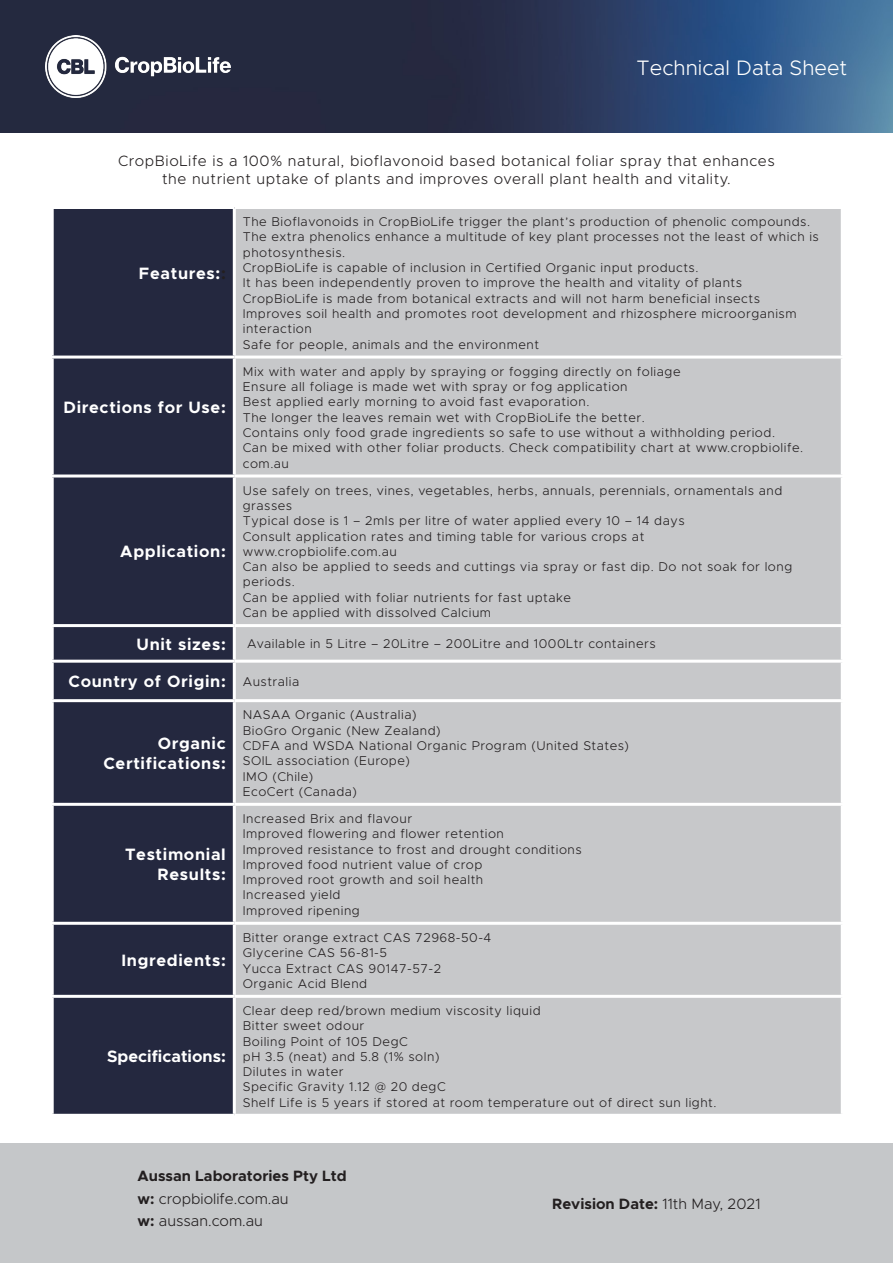
<style>
.page{position:relative;width:893px;height:1263px;background:#fff}
.page>*{position:absolute;margin:0;border:0;box-sizing:border-box;transform-origin:0 0}
.t1{font:300 21px "Metropolis";color:#fff}
.t2{font:700 16.5px/19.8px "Metropolis";letter-spacing:.04em;color:#fff;text-align:right}
.t3{font:700 16.5px "Metropolis";color:#fff}
.t4{font:300 15px "Metropolis";letter-spacing:.04em;color:#231f20}
.t5{font:700 15px "Metropolis";color:#231f20}
.t6{font:300 15px "Metropolis";color:#231f20}
.t7{font:300 12.75px/15.3px "Metropolis";letter-spacing:.04em;color:#231f20}
.s1{color:#231f20}
.s2{font-weight:700}
.s3{font-weight:300}
</style>
<div class="page">
<img style="left:0;top:0;width:893px;height:133px">
<img style="left:46px;top:36px;width:185px;height:61px">
<div style="left:52px;top:207px;width:182px;height:150px;background:#24283f"></div>
<div style="left:236px;top:209px;width:605px;height:905px;background:#c7c8ca"></div>
<div style="left:54px;top:359px;width:179px;height:755px;background:#24283f"></div>
<hr style="left:51px;top:206px;width:183px;height:3px;background:#fff">
<hr style="left:51px;top:209px;width:3px;height:147px;background:#fff">
<hr style="left:233px;top:209px;width:3px;height:147px;background:#fff">
<hr style="left:51px;top:356px;width:183px;height:3px;background:#fff">
<hr style="left:234px;top:356px;width:610px;height:3px;background:#fff">
<hr style="left:51px;top:474px;width:183px;height:3px;background:#fff">
<hr style="left:234px;top:474px;width:610px;height:3px;background:#fff">
<hr style="left:51px;top:624px;width:183px;height:3px;background:#fff">
<hr style="left:234px;top:624px;width:610px;height:3px;background:#fff">
<hr style="left:51px;top:660px;width:183px;height:3px;background:#fff">
<hr style="left:234px;top:660px;width:610px;height:3px;background:#fff">
<hr style="left:51px;top:699px;width:183px;height:3px;background:#fff">
<hr style="left:234px;top:699px;width:610px;height:3px;background:#fff">
<hr style="left:51px;top:803px;width:183px;height:3px;background:#fff">
<hr style="left:234px;top:803px;width:610px;height:3px;background:#fff">
<hr style="left:51px;top:922px;width:183px;height:3px;background:#fff">
<hr style="left:234px;top:922px;width:610px;height:3px;background:#fff">
<hr style="left:51px;top:995px;width:183px;height:3px;background:#fff">
<hr style="left:234px;top:995px;width:610px;height:3px;background:#fff">
<div style="left:0;top:1143px;width:893px;height:120px;background:#c5c7c9"></div>
<p class="t1" style="left:637px;top:55px;width:212px">Technical Data Sheet</p>
<p class="t4" style="left:118px;top:152px;width:658px">CropBioLife is a 100% natural, bioflavonoid based botanical foliar spray that enhances</p>
<p class="t4" style="left:162px;top:170px;width:570px">the nutrient uptake of plants and improves overall plant health and vitality.</p>
<p class="t2" style="left:139px;top:263px;width:88px">Features:<span class="s1">:</span></p>
<p class="t2" style="left:63px;top:398px;width:164px">Directions for Use:</p>
<p class="t2" style="left:120px;top:542px;width:107px">Application:</p>
<p class="t7" style="left:243px;top:214px;width:569px">The Bioflavonoids in CropBioLife trigger the plant’s production of phenolic compounds.</p>
<p class="t7" style="left:243px;top:229px;width:578px">The extra phenolics enhance a multitude of key plant processes not the least of which is photosynthesis.</p>
<p class="t7" style="left:243px;top:260px;width:457px">CropBioLife is capable of inclusion in Certified Organic input products.</p>
<p class="t7" style="left:243px;top:275px;width:501px">It has been independently proven to improve the health and vitality of plants</p>
<p class="t7" style="left:243px;top:291px;width:519px">CropBioLife is made from botanical extracts and will not harm beneficial insects</p>
<p class="t7" style="left:243px;top:306px;width:555px">Improves soil health and promotes root development and rhizosphere microorganism interaction</p>
<p class="t7" style="left:243px;top:336px;width:298px">Safe for people, animals and the environment</p>
<p class="t7" style="left:243px;top:364px;width:439px">Mix with water and apply by spraying or fogging directly on foliage</p>
<p class="t7" style="left:243px;top:379px;width:386px">Ensure all foliage is made wet with spray or fog application</p>
<p class="t7" style="left:243px;top:394px;width:348px">Best applied early morning to avoid fast evaporation.</p>
<p class="t7" style="left:243px;top:409px;width:403px">The longer the leaves remain wet with CropBioLife the better.</p>
<p class="t7" style="left:243px;top:425px;width:534px">Contains only food grade ingredients so safe to use without a withholding period.</p>
<p class="t7" style="left:243px;top:440px;width:562px">Can be mixed with other foliar products. Check compatibility chart at www.cropbiolife. com.au</p>
<p class="t7" style="left:243px;top:483px;width:541px">Use safely on trees, vines, vegetables, herbs, annuals, perennials, ornamentals and grasses</p>
<p class="t7" style="left:243px;top:513px;width:443px">Typical dose is 1 – 2mls per litre of water applied every 10 – 14 days</p>
<p class="t7" style="left:243px;top:528px;width:403px">Consult application rates and timing table for various crops at</p>
<p class="t7" style="left:243px;top:544px;width:156px">www.cropbiolife.com.au</p>
<p class="t7" style="left:243px;top:559px;width:551px">Can also be applied to seeds and cuttings via spray or fast dip. Do not soak for long periods.</p>
<p class="t7" style="left:243px;top:590px;width:330px">Can be applied with foliar nutrients for fast uptake</p>
<p class="t7" style="left:243px;top:605px;width:250px">Can be applied with dissolved Calcium</p>
<p class="t2" style="left:137px;top:634px;width:91px">Unit sizes:</p>
<p class="t7" style="left:247px;top:636px;width:410px">Available in 5 Litre – 20Litre – 200Litre and 1000Ltr containers</p>
<p class="t2" style="left:69px;top:672px;width:159px">Country of Origin:</p>
<p class="t7" style="left:243px;top:674px;width:58px">Australia</p>
<p class="t2" style="left:103px;top:733px;width:124px">Organic<br>Certifications:</p>
<p class="t2" style="left:125px;top:845px;width:102px">Testimonial<br>Results:</p>
<p class="t2" style="left:122px;top:951px;width:106px">Ingredients:</p>
<p class="t3" style="left:107px;top:1046px;width:120px">Specifications:</p>
<p class="t7" style="left:243px;top:707px;width:175px">NASAA Organic (Australia)</p>
<p class="t7" style="left:243px;top:722px;width:199px">BioGro Organic (New Zealand)</p>
<p class="t7" style="left:243px;top:738px;width:388px">CDFA and WSDA National Organic Program (United States)</p>
<p class="t7" style="left:243px;top:753px;width:169px">SOIL association (Europe)</p>
<p class="t7" style="left:243px;top:768px;width:72px">IMO (Chile)</p>
<p class="t7" style="left:243px;top:784px;width:116px">EcoCert (Canada)</p>
<p class="t7" style="left:243px;top:811px;width:171px">Increased Brix and flavour</p>
<p class="t7" style="left:243px;top:826px;width:263px">Improved flowering and flower retention</p>
<p class="t7" style="left:243px;top:841px;width:340px">Improved resistance to frost and drought conditions</p>
<p class="t7" style="left:243px;top:857px;width:241px">Improved food nutrient value of crop</p>
<p class="t7" style="left:243px;top:872px;width:242px">Improved root growth and soil health</p>
<p class="t7" style="left:243px;top:887px;width:99px">Increased yield</p>
<p class="t7" style="left:243px;top:903px;width:119px">Improved ripening</p>
<p class="t7" style="left:243px;top:930px;width:250px">Bitter orange extract CAS 72968-50-4</p>
<p class="t7" style="left:243px;top:945px;width:146px">Glycerine CAS 56-81-5</p>
<p class="t7" style="left:243px;top:960px;width:200px">Yucca Extract CAS 90147-57-2</p>
<p class="t7" style="left:243px;top:976px;width:126px">Organic Acid Blend</p>
<p class="t7" style="left:243px;top:1003px;width:299px">Clear deep red/brown medium viscosity liquid</p>
<p class="t7" style="left:243px;top:1018px;width:123px">Bitter sweet odour</p>
<p class="t7" style="left:243px;top:1033px;width:166px">Boiling Point of 105 DegC</p>
<p class="t7" style="left:243px;top:1049px;width:198px">pH 3.5 (neat) and 5.8 (1% soln)</p>
<p class="t7" style="left:243px;top:1064px;width:102px">Dilutes in water</p>
<p class="t7" style="left:243px;top:1079px;width:204px">Specific Gravity 1.12 @ 20 degC</p>
<p class="t7" style="left:243px;top:1095px;width:475px">Shelf Life is 5 years if stored at room temperature out of direct sun light.</p>
<p class="t5" style="left:138px;top:1166px;width:211px">Aussan Laboratories Pty Ltd</p>
<p class="t6" style="left:138px;top:1189px;width:153px"><span class="s2">w:</span> cropbiolife.com.au</p>
<p class="t6" style="left:138px;top:1212px;width:127px"><span class="s2">w:</span> aussan.com.au</p>
<p class="t5" style="left:552px;top:1195px;width:210px">Revision Date: <span class="s3">11th May, 2021</span></p>
</div>
